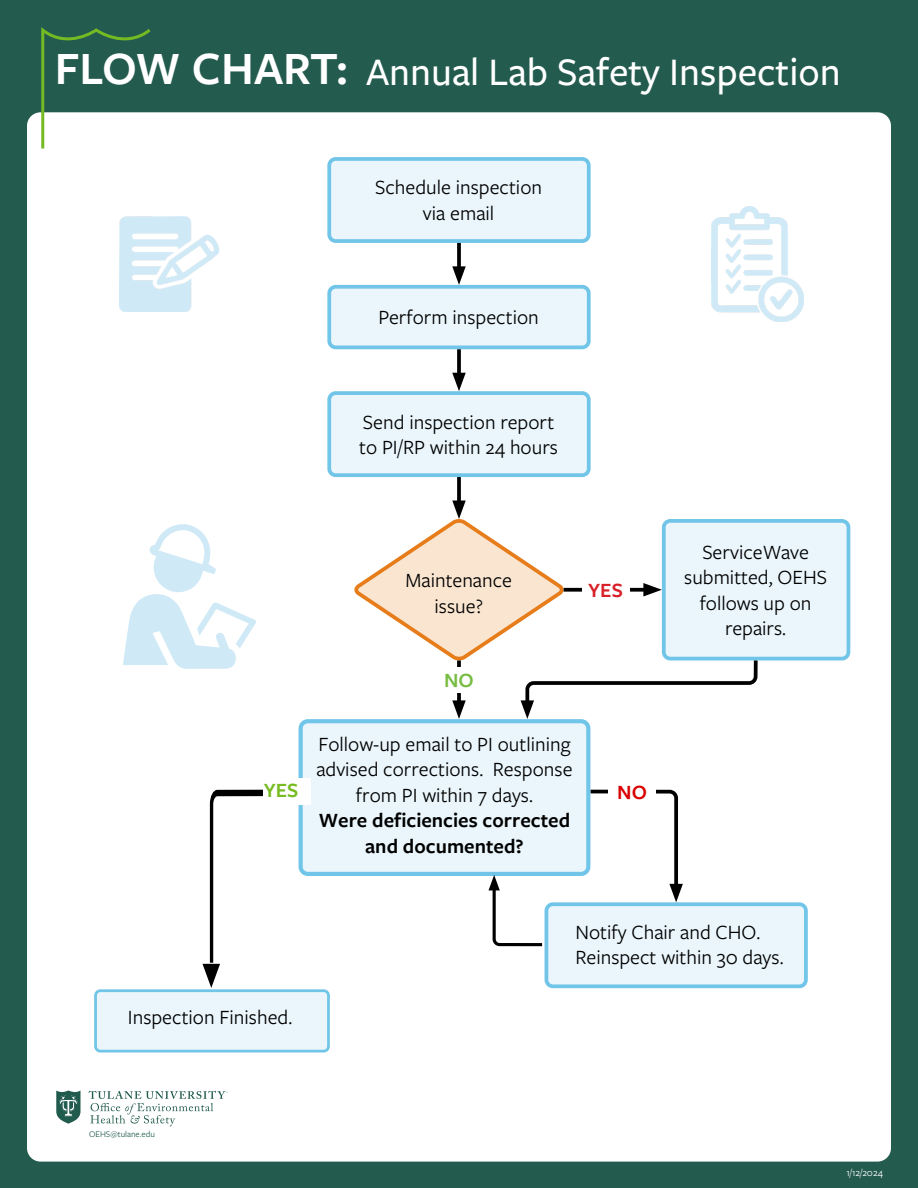
<style>
.page{position:relative;width:918px;height:1188px;background:#235b4e}
.page>*{position:absolute;margin:0;border:0;box-sizing:border-box;transform-origin:0 0}
.t1{font:500 40.5px "Freight Sans Pro";color:#fff}
.t2{font:21px/25.5px "Freight Sans Pro";color:#000;text-align:center}
.t3{font:600 21px/25.7px "Freight Sans Pro";color:#000;text-align:center}
.t4{font:600 21px "Freight Sans Pro";color:#76bc21}
.t5{font:600 21px "Freight Sans Pro";color:#d92028}
.t6{font:600 21px "Freight Sans Pro";color:#d90000}
.t7{font:600 21px "Freight Sans Pro";color:#77bc43}
.t8{font:10.5px "Freight Sans Pro";color:#fff}
.t9{font:9px "Freight Sans Pro";color:#215b4e}
.s1{font-weight:600;font-size:48px}
</style>
<div class="page">
<div style="left:27px;top:112px;width:864px;height:1050px;background:#fff;border-radius:14px"></div>
<svg style="left:89px;top:1091px;width:139px;height:35px"></svg>
<svg style="left:56px;top:1090px;width:25px;height:34px"></svg>
<svg style="left:40px;top:27px;width:114px;height:122px"></svg>
<div style="left:329px;top:393px;width:260px;height:82px;background:#eaf6fb;border-radius:6px"></div>
<div style="left:327px;top:391px;width:264px;height:86px;border:4px solid #71c5e8;border-radius:6px"></div>
<div style="left:301px;top:721px;width:288px;height:153px;background:#eaf6fb;border-radius:7px"></div>
<div style="left:299px;top:719px;width:291px;height:157px;border:4px solid #71c5e8;border-radius:7px"></div>
<img style="left:119px;top:217px;width:100px;height:94px">
<img style="left:712px;top:206px;width:92px;height:116px">
<svg style="left:123px;top:524px;width:133px;height:145px"></svg>
<div style="left:329px;top:287px;width:260px;height:60px;background:#eaf6fb;border-radius:6px"></div>
<div style="left:327px;top:285px;width:264px;height:64px;border:4px solid #71c5e8;border-radius:6px"></div>
<div style="left:96px;top:991px;width:232px;height:60px;background:#eaf6fb;border-radius:5px"></div>
<div style="left:94px;top:989px;width:236px;height:64px;border:3px solid #71c5e8;border-radius:5px"></div>
<div style="left:546px;top:904px;width:260px;height:82px;background:#eaf6fb;border-radius:6px"></div>
<div style="left:545px;top:902px;width:263px;height:86px;border:4px solid #71c5e8;border-radius:6px"></div>
<div style="left:329px;top:159px;width:260px;height:82px;background:#eaf6fb;border-radius:6px"></div>
<div style="left:327px;top:157px;width:264px;height:86px;border:4px solid #71c5e8;border-radius:6px"></div>
<div style="left:664px;top:521px;width:184px;height:138px;background:#eaf6fb;border-radius:6px"></div>
<div style="left:662px;top:519px;width:188px;height:141px;border:4px solid #71c5e8;border-radius:6px"></div>
<svg style="left:457px;top:243px;width:4px;height:23px"></svg>
<svg style="left:452px;top:266px;width:14px;height:19px"></svg>
<svg style="left:457px;top:349px;width:4px;height:24px"></svg>
<svg style="left:452px;top:373px;width:14px;height:18px"></svg>
<svg style="left:457px;top:477px;width:4px;height:23px"></svg>
<svg style="left:203px;top:789px;width:60px;height:199px"></svg>
<svg style="left:587px;top:788px;width:96px;height:114px"></svg>
<svg style="left:488px;top:875px;width:57px;height:73px"></svg>
<svg style="left:354px;top:500px;width:406px;height:219px"></svg>
<div style="left:263px;top:778px;width:47px;height:27px;background:#fff"></div>
<div style="left:582px;top:576px;width:47px;height:27px;background:#fff"></div>
<div style="left:609px;top:778px;width:47px;height:27px;background:#fff"></div>
<div style="left:439px;top:667px;width:40px;height:26px;background:#fff"></div>
<h1 class="t1" style="left:55px;top:45px;width:788px"><span class="s1">FLOW CHART:</span> Annual Lab Safety Inspection</h1>
<p class="t2" style="left:375px;top:174px;width:168px">Schedule inspection via email</p>
<p class="t2" style="left:378px;top:304px;width:162px">Perform inspection</p>
<p class="t2" style="left:359px;top:408px;width:200px;text-align:left">Send inspection report to PI/RP within 24 hours</p>
<p class="t2" style="left:406px;top:567px;width:108px">Maintenance issue?</p>
<p class="t5" style="left:588px;top:576px;width:36px">YES</p>
<p class="t7" style="left:444px;top:666px;width:31px">NO</p>
<p class="t4" style="left:264px;top:776px;width:36px">YES</p>
<p class="t2" style="left:316px;top:730px;width:258px">Follow-up email to PI outlining advised corrections. Response from PI within 7 days.</p>
<p class="t3" style="left:319px;top:807px;width:253px">Were deficiencies corrected and documented?</p>
<p class="t6" style="left:617px;top:777px;width:31px">NO</p>
<p class="t2" style="left:684px;top:538px;width:144px">ServiceWave submitted, OEHS follows up on repairs.</p>
<p class="t2" style="left:128px;top:1004px;width:166px">Inspection Finished.</p>
<p class="t2" style="left:575px;top:919px;width:210px;text-align:left">Notify Chair and CHO.<br>Reinspect within 30 days.</p>
<p class="t9" style="left:89px;top:1128px;width:67px">OEHS@tulane.edu</p>
<p class="t8" style="left:847px;top:1166px;width:38px">1/12/2024</p>
</div>
